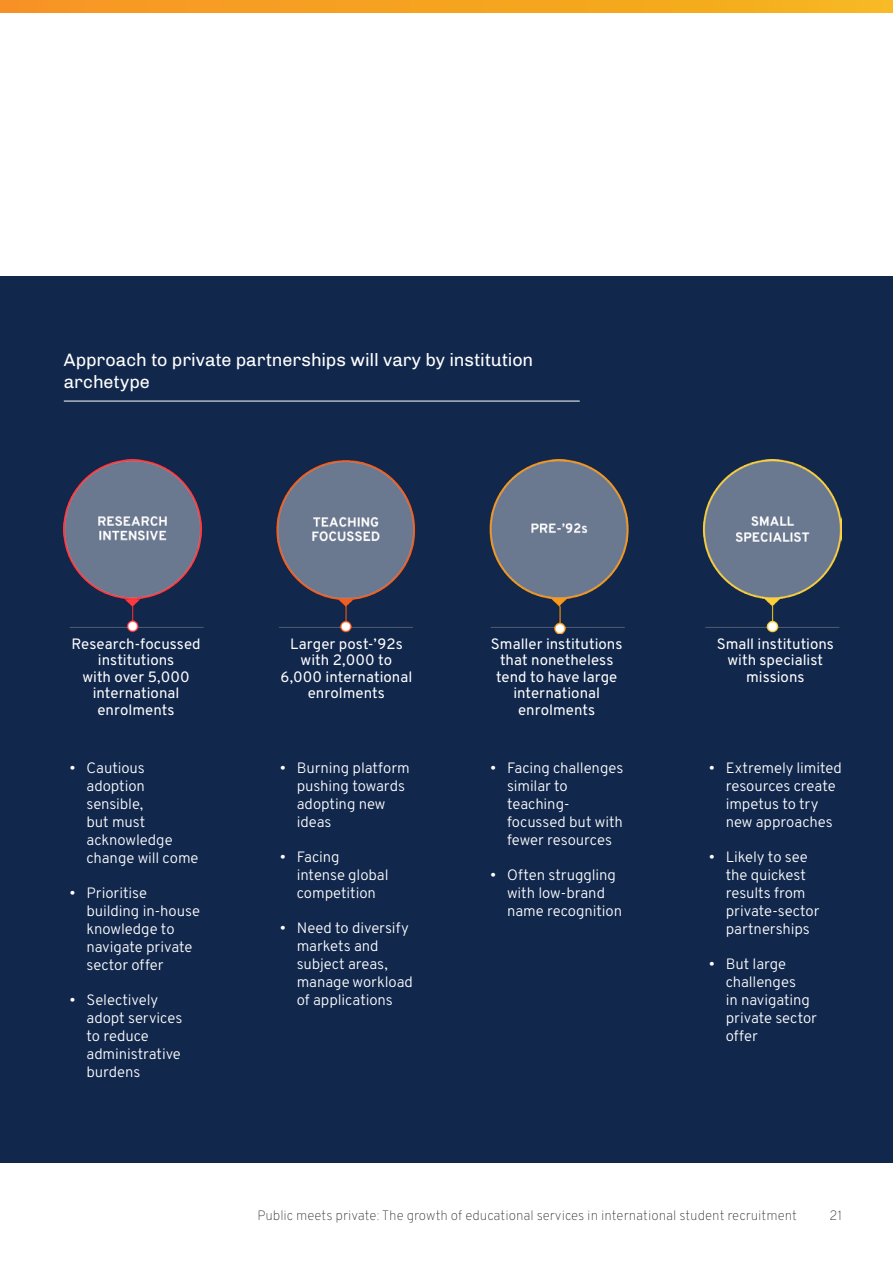
<style>
.page{position:relative;width:893px;height:1263px;background:#fff}
.page>*{position:absolute;margin:0;border:0;box-sizing:border-box;transform-origin:0 0}
.t1{font:18px/22.5px "Chivo";letter-spacing:-.005em;color:#fff}
.t2{font:300 15px/18px "Overpass";letter-spacing:-.005em;color:#fff}
.t3{font:15px/16.5px "Overpass";letter-spacing:.005em;color:#fff;text-align:center}
.t4{font:100 13.5px "Overpass";color:#221f1f}
</style>
<div class="page">
<div style="left:0;top:276px;width:893px;height:887px;background:#11274c"></div>
<hr style="left:64px;top:401px;width:516px;height:1px;background:#fff">
<img style="left:64px;top:459px;width:778px;height:174px">
<img style="left:0;top:0;width:893px;height:13px">
<p class="t1" style="left:64px;top:349px;width:471px">Approach to private partnerships will vary by institution archetype</p>
<p class="t3" style="left:71px;top:636px;width:131px">Research-focussed institutions<br>with over 5,000 international enrolments</p>
<p class="t3" style="left:280px;top:636px;width:133px">Larger post-’92s with 2,000 to<br>6,000 international enrolments</p>
<p class="t3" style="left:491px;top:636px;width:133px">Smaller institutions that nonetheless tend to have large international enrolments</p>
<p class="t3" style="left:717px;top:636px;width:119px">Small institutions with specialist missions</p>
<p class="t2" style="left:86px;top:760px;width:114px;text-indent:-17px">• Cautious adoption sensible,<br>but must acknowledge change will come</p>
<p class="t2" style="left:86px;top:885px;width:115px;text-indent:-17px">• Prioritise building in-house knowledge to navigate private sector offer</p>
<p class="t2" style="left:86px;top:992px;width:97px;text-indent:-17px">• Selectively adopt services to reduce administrative burdens</p>
<p class="t2" style="left:297px;top:760px;width:115px;text-indent:-17px">• Burning platform pushing towards adopting new ideas</p>
<p class="t2" style="left:297px;top:849px;width:93px;text-indent:-17px">• Facing intense global competition</p>
<p class="t2" style="left:297px;top:920px;width:118px;text-indent:-17px">• Need to diversify markets and subject areas, manage workload of applications</p>
<p class="t2" style="left:507px;top:760px;width:118px;text-indent:-17px">• Facing challenges similar to teaching&shy;focussed but with fewer resources</p>
<p class="t2" style="left:507px;top:867px;width:117px;text-indent:-17px">• Often struggling with low-brand name recognition</p>
<p class="t2" style="left:726px;top:760px;width:118px;text-indent:-17px">• Extremely limited resources create impetus to try new approaches</p>
<p class="t2" style="left:726px;top:849px;width:95px;text-indent:-17px">• Likely to see the quickest results from private-sector partnerships</p>
<p class="t2" style="left:726px;top:956px;width:93px;text-indent:-17px">• But large challenges<br>in navigating private sector offer</p>
<p class="t4" style="left:258px;top:1211px;width:541px">Public meets private: The growth of educational services in international student recruitment</p>
<p class="t4" style="left:829px;top:1209px;width:14px">21</p>
</div>
